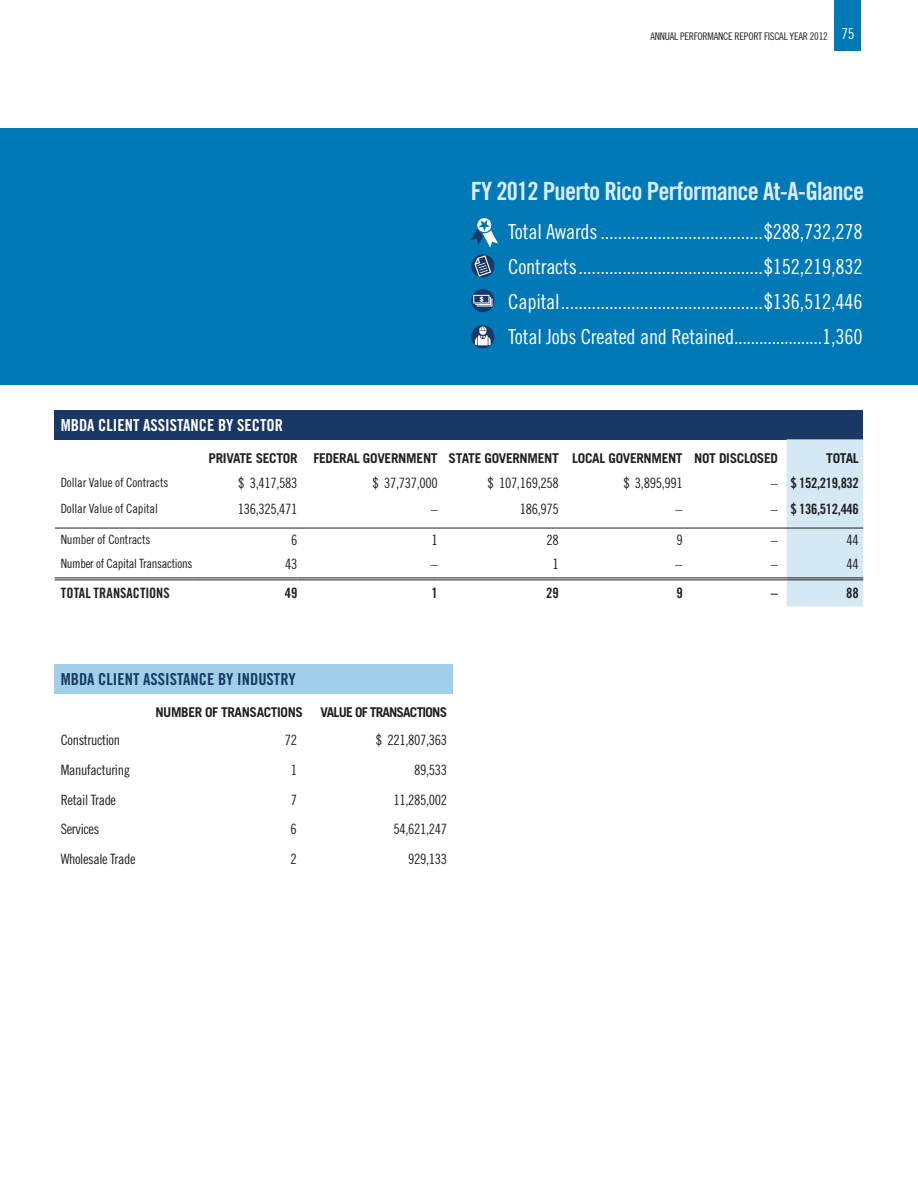
<style>
.page{position:relative;width:918px;height:1188px;background:#fff}
.page>*{position:absolute;margin:0;border:0;box-sizing:border-box;transform-origin:0 0}
.t1{font:25.05px "Trade Gothic LT Std Bd Cn 20";letter-spacing:-.03em;color:#dcecf6}
.t2{font:20.7px/35px "Trade Gothic LT Std Cn 18";letter-spacing:-.01em;color:#fff;text-align:justify}
.t3{font:16.5px "Trade Gothic LT Std Bd Cn 20";color:#1a3866}
.t4{font:16.5px "Trade Gothic LT Std Bd Cn 20";color:#fff}
.t5{font:14.25px "Trade Gothic LT Std Cn 18";letter-spacing:-.025em;color:#231f20}
.t6{font:14.25px "Trade Gothic LT Std Bd Cn 20";letter-spacing:-.025em;color:#231f20}
.t7{font:14.25px "Trade Gothic LT Std Bd Cn 20";letter-spacing:-.005em;color:#231f20}
.t8{font:700 13.5px "Trade Gothic LT Std";letter-spacing:-.025em;color:#231f20}
.t9{font:700 13.5px "Trade Gothic LT Std";letter-spacing:-.06em;color:#231f20}
.t10{font:12.75px "Trade Gothic LT Std Cn 18";letter-spacing:-.01em;color:#231f20}
.t11{font:10.5px "Trade Gothic LT Std Cn 18";letter-spacing:-.025em;color:#231f20}
.s1{font-size:15px;color:#fff}
.s2{font-family:"Trade Gothic LT Std Cn 18"}
</style>
<div class="page">
<div style="left:0;top:129px;width:918px;height:256px;background:#0179b6"></div>
<svg style="left:471px;top:254px;width:23px;height:24px"></svg>
<svg style="left:475px;top:255px;width:16px;height:22px"></svg>
<svg style="left:471px;top:289px;width:23px;height:23px"></svg>
<svg style="left:473px;top:295px;width:19px;height:11px"></svg>
<svg style="left:471px;top:325px;width:23px;height:23px"></svg>
<svg style="left:475px;top:326px;width:16px;height:19px"></svg>
<svg style="left:471px;top:218px;width:27px;height:30px"></svg>
<div style="left:55px;top:664px;width:398px;height:29px;background:#9fd0e7"></div>
<div style="left:55px;top:410px;width:808px;height:29px;background:#1a3866"></div>
<div style="left:787px;top:439px;width:76px;height:167px;background:#d4e9f3"></div>
<hr style="left:787px;top:577px;width:76px;height:3px;background:#c3e1f0">
<hr style="left:55px;top:528px;width:808px;height:1px;background:#231f20">
<hr style="left:55px;top:577px;width:139px;height:1px;background:#231f20">
<hr style="left:55px;top:579px;width:139px;height:1px;background:#231f20">
<hr style="left:194px;top:577px;width:104px;height:1px;background:#231f20">
<hr style="left:194px;top:579px;width:104px;height:1px;background:#231f20">
<hr style="left:298px;top:577px;width:140px;height:1px;background:#231f20">
<hr style="left:298px;top:579px;width:140px;height:1px;background:#231f20">
<hr style="left:438px;top:577px;width:121px;height:1px;background:#231f20">
<hr style="left:438px;top:579px;width:121px;height:1px;background:#231f20">
<hr style="left:559px;top:577px;width:124px;height:1px;background:#231f20">
<hr style="left:559px;top:579px;width:124px;height:1px;background:#231f20">
<hr style="left:683px;top:577px;width:104px;height:1px;background:#231f20">
<hr style="left:683px;top:579px;width:104px;height:1px;background:#231f20">
<hr style="left:787px;top:577px;width:76px;height:1px;background:#231f20">
<hr style="left:787px;top:579px;width:76px;height:1px;background:#231f20">
<div style="left:834px;top:0;width:27px;height:51px;background:#0179b6"></div>
<p class="t11" style="left:650px;top:32px;width:206px">ANNUAL PERFORMANCE REPORT FISCAL YEAR 2012 <span class="s1">75</span></p>
<p class="t1" style="left:471px;top:176px;width:395px">FY 2012 Puerto Rico Performance At-A-Glance</p>
<p class="t2" style="left:508px;top:216px;width:356px">Total Awards .....................................$288,732,278<br>Contracts ..........................................$152,219,832<br>Capital ..............................................$136,512,446<br>Total Jobs Created and Retained.....................1,360</p>
<p class="t4" style="left:61px;top:415px;width:224px">MBDA CLIENT ASSISTANCE BY SECTOR</p>
<p class="t8" style="left:209px;top:450px;width:571px">PRIVATE SECTOR FEDERAL GOVERNMENT STATE GOVERNMENT LOCAL GOVERNMENT NOT DISCLOSED</p>
<p class="t8" style="left:826px;top:450px;width:34px">TOTAL</p>
<p class="t10" style="left:61px;top:478px;width:109px">Dollar Value of Contracts</p>
<p class="t5" style="left:238px;top:478px;width:61px">$ 3,417,583</p>
<p class="t5" style="left:373px;top:478px;width:67px">$ 37,737,000</p>
<p class="t5" style="left:487px;top:478px;width:73px">$ 107,169,258</p>
<p class="t5" style="left:623px;top:478px;width:61px">$ 3,895,991</p>
<p class="t6" style="left:771px;top:475px;width:90px"><span class="s2">–</span> $ 152,219,832</p>
<p class="t10" style="left:61px;top:504px;width:99px">Dollar Value of Capital</p>
<p class="t5" style="left:238px;top:504px;width:61px">136,325,471</p>
<p class="t5" style="left:431px;top:504px;width:9px">–</p>
<p class="t5" style="left:520px;top:504px;width:40px">186,975</p>
<p class="t5" style="left:676px;top:504px;width:9px">–</p>
<p class="t6" style="left:771px;top:501px;width:90px"><span class="s2">–</span> $ 136,512,446</p>
<p class="t10" style="left:61px;top:535px;width:91px">Number of Contracts</p>
<p class="t5" style="left:291px;top:535px;width:8px">6</p>
<p class="t5" style="left:432px;top:535px;width:8px">1</p>
<p class="t5" style="left:546px;top:535px;width:14px">28</p>
<p class="t5" style="left:676px;top:535px;width:8px">9</p>
<p class="t5" style="left:771px;top:535px;width:9px">–</p>
<p class="t5" style="left:847px;top:535px;width:14px">44</p>
<p class="t10" style="left:61px;top:559px;width:133px">Number of Capital Transactions</p>
<p class="t5" style="left:285px;top:559px;width:14px">43</p>
<p class="t5" style="left:431px;top:559px;width:9px">–</p>
<p class="t5" style="left:552px;top:559px;width:8px">1</p>
<p class="t5" style="left:676px;top:559px;width:9px">–</p>
<p class="t5" style="left:771px;top:559px;width:9px">–</p>
<p class="t5" style="left:847px;top:559px;width:14px">44</p>
<p class="t7" style="left:61px;top:585px;width:110px">TOTAL TRANSACTIONS</p>
<p class="t7" style="left:285px;top:585px;width:14px">49</p>
<p class="t7" style="left:432px;top:585px;width:8px">1</p>
<p class="t7" style="left:546px;top:585px;width:14px">29</p>
<p class="t7" style="left:676px;top:585px;width:8px">9</p>
<p class="t7" style="left:771px;top:585px;width:9px">–</p>
<p class="t7" style="left:846px;top:585px;width:14px">88</p>
<p class="t3" style="left:61px;top:669px;width:236px">MBDA CLIENT ASSISTANCE BY INDUSTRY</p>
<p class="t8" style="left:155px;top:704px;width:149px">NUMBER OF TRANSACTIONS</p>
<p class="t9" style="left:321px;top:704px;width:128px">VALUE OF TRANSACTIONS</p>
<p class="t5" style="left:61px;top:735px;width:61px">Construction</p>
<p class="t5" style="left:285px;top:735px;width:14px">72</p>
<p class="t5" style="left:376px;top:735px;width:73px">$ 221,807,363</p>
<p class="t5" style="left:61px;top:765px;width:71px">Manufacturing</p>
<p class="t5" style="left:291px;top:765px;width:8px">1</p>
<p class="t5" style="left:414px;top:765px;width:35px">89,533</p>
<p class="t5" style="left:61px;top:794px;width:57px">Retail Trade</p>
<p class="t5" style="left:291px;top:794px;width:8px">7</p>
<p class="t5" style="left:393px;top:794px;width:55px">11,285,002</p>
<p class="t5" style="left:61px;top:824px;width:40px">Services</p>
<p class="t5" style="left:291px;top:824px;width:8px">6</p>
<p class="t5" style="left:393px;top:824px;width:55px">54,621,247</p>
<p class="t5" style="left:61px;top:854px;width:76px">Wholesale Trade</p>
<p class="t5" style="left:291px;top:854px;width:8px">2</p>
<p class="t5" style="left:408px;top:854px;width:40px">929,133</p>
</div>
